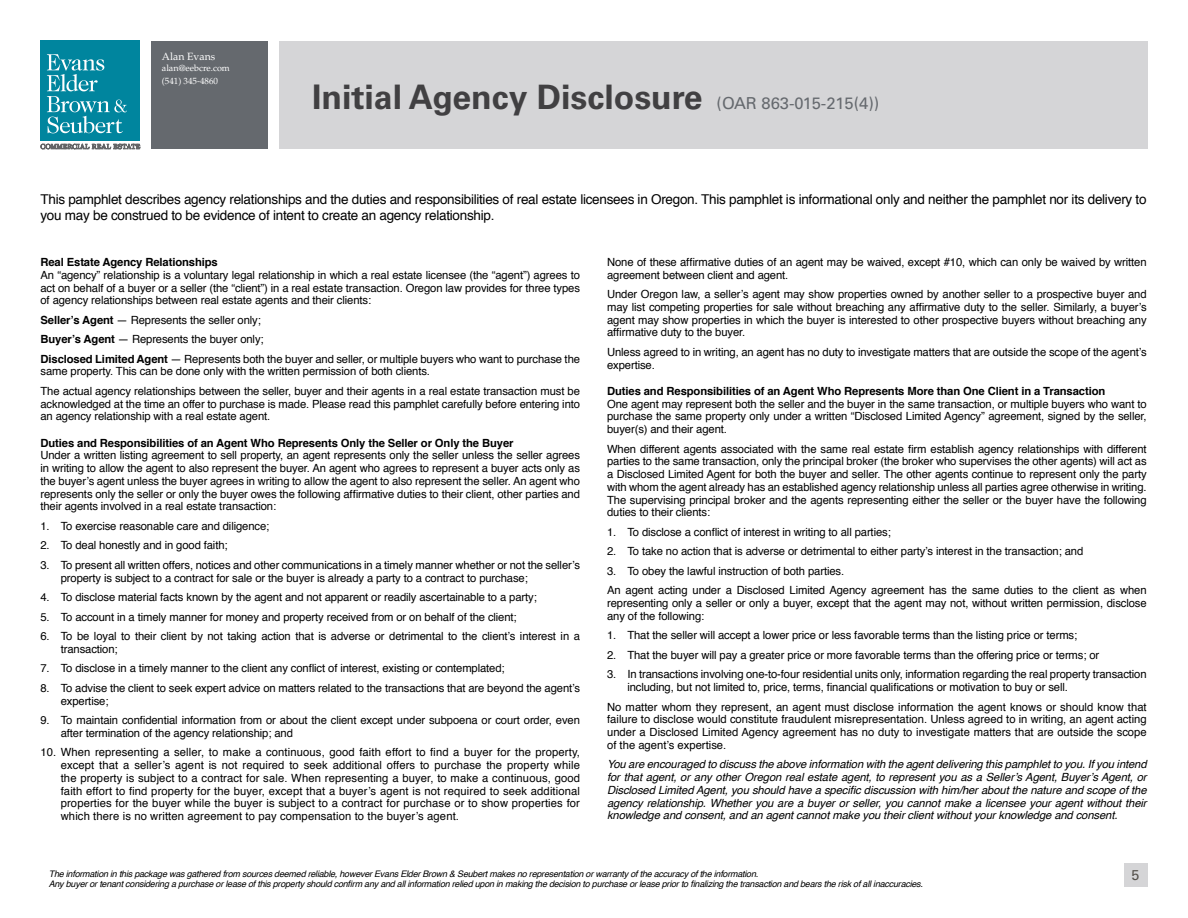
<style>
.page{position:relative;width:1188px;height:918px;background:#fff}
.page>*{position:absolute;margin:0;border:0;box-sizing:border-box;transform-origin:0 0}
.t1{font:700 33.75px "Univers";color:#414042}
.t2{font:14.25px "Univers";color:#54504a}
.t3{font:13.5px/16.5px "Helvetica";letter-spacing:-.02em;color:#000}
.t4{font:11.25px/12.8px "Helvetica";letter-spacing:-.01em;color:#000}
.t5{font:italic 11.25px/12.8px "Helvetica";letter-spacing:-.01em;color:#000;text-align:justify}
.t6{font:700 11.25px "Helvetica";letter-spacing:-.01em;color:#000}
.t7{font:10.5px "Palatino";color:#fff}
.t8{font:italic 9px "Helvetica";letter-spacing:-.025em;color:#000}
.t9{font:9px/13.5px "Palatino";color:#fff}
.s1{font-weight:400;font-size:16.5px;color:#65696e}
.s2{font-weight:700}
</style>
<div class="page">
<div style="left:151px;top:41px;width:117px;height:108px;background:#65696e"></div>
<div style="left:279px;top:41px;width:869px;height:108px;background:#d5d5d7"></div>
<div style="left:1124px;top:864px;width:24px;height:23px;background:#d5d5d7"></div>
<div style="left:40px;top:40px;width:100px;height:101px;background:#00859e"></div>
<svg style="left:47px;top:54px;width:80px;height:79px"></svg>
<svg style="left:40px;top:143px;width:100px;height:7px"></svg>
<p class="t7" style="left:162px;top:50px;width:55px">Alan Evans</p>
<p class="t9" style="left:162px;top:61px;width:69px">alan@eebcre.com (541) 345-4860</p>
<h1 class="t1" style="left:312px;top:77px;width:569px">Initial Agency Disclosure <span class="s1">(OAR 863-015-215(4))</span></h1>
<p class="t3" style="left:40px;top:191px;width:1108px">This pamphlet describes agency relationships and the duties and responsibilities of real estate licensees in Oregon. This pamphlet is informational only and neither the pamphlet nor its delivery to you may be construed to be evidence of intent to create an agency relationship.</p>
<p class="t6" style="left:40px;top:253px;width:179px">Real Estate Agency Relationships</p>
<p class="t4" style="left:40px;top:269px;width:541px;text-align:justify">An “agency” relationship is a voluntary legal relationship in which a real estate licensee (the “agent”) agrees to act on behalf of a buyer or a seller (the “client”) in a real estate transaction. Oregon law provides for three types of agency relationships between real estate agents and their clients:</p>
<p class="t4" style="left:40px;top:310px;width:541px;line-height:19.5px"><span class="s2">Seller’s Agent</span> — Represents the seller only;<br><span class="s2">Buyer’s Agent</span> — Represents the buyer only;<br><span class="s2">Disclosed Limited Agent</span> — Represents both the buyer and seller, or multiple buyers who want to purchase the</p>
<p class="t4" style="left:40px;top:362px;width:541px;line-height:19.5px">same property. This can be done only with the written permission of both clients.<br>The actual agency relationships between the seller, buyer and their agents in a real estate transaction must be</p>
<p class="t4" style="left:40px;top:398px;width:541px">acknowledged at the time an offer to purchase is made. Please read this pamphlet carefully before entering into an agency relationship with a real estate agent.</p>
<p class="t6" style="left:40px;top:434px;width:475px">Duties and Responsibilities of an Agent Who Represents Only the Seller or Only the Buyer</p>
<p class="t4" style="left:40px;top:449px;width:541px;text-align:justify">Under a written listing agreement to sell property, an agent represents only the seller unless the seller agrees in writing to allow the agent to also represent the buyer. An agent who agrees to represent a buyer acts only as the buyer’s agent unless the buyer agrees in writing to allow the agent to also represent the seller. An agent who represents only the seller or only the buyer owes the following affirmative duties to their client, other parties and their agents involved in a real estate transaction:</p>
<p class="t4" style="left:40px;top:520px;width:230px">1. To exercise reasonable care and diligence;</p>
<p class="t4" style="left:40px;top:539px;width:189px">2. To deal honestly and in good faith;</p>
<p class="t4" style="left:61px;top:559px;width:521px;text-indent:-20px">3. To present all written offers, notices and other communications in a timely manner whether or not the seller’s property is subject to a contract for sale or the buyer is already a party to a contract to purchase;</p>
<p class="t4" style="left:40px;top:591px;width:498px">4. To disclose material facts known by the agent and not apparent or readily ascertainable to a party;</p>
<p class="t4" style="left:40px;top:611px;width:478px">5. To account in a timely manner for money and property received from or on behalf of the client;</p>
<p class="t4" style="left:61px;top:630px;width:521px;text-indent:-20px">6. To be loyal to their client by not taking action that is adverse or detrimental to the client’s interest in a transaction;</p>
<p class="t4" style="left:40px;top:662px;width:466px">7. To disclose in a timely manner to the client any conflict of interest, existing or contemplated;</p>
<p class="t4" style="left:61px;top:682px;width:521px;text-indent:-20px">8. To advise the client to seek expert advice on matters related to the transactions that are beyond the agent’s expertise;</p>
<p class="t4" style="left:61px;top:714px;width:521px;text-indent:-20px">9. To maintain confidential information from or about the client except under subpoena or court order, even after termination of the agency relationship; and</p>
<p class="t4" style="left:61px;top:746px;width:521px;text-align:justify;text-indent:-20px">10. When representing a seller, to make a continuous, good faith effort to find a buyer for the property, except that a seller’s agent is not required to seek additional offers to purchase the property while the property is subject to a contract for sale. When representing a buyer, to make a continuous, good faith effort to find property for the buyer, except that a buyer’s agent is not required to seek additional properties for the buyer while the buyer is subject to a contract for purchase or to show properties for which there is no written agreement to pay compensation to the buyer’s agent.</p>
<p class="t4" style="left:607px;top:256px;width:541px">None of these affirmative duties of an agent may be waived, except #10, which can only be waived by written agreement between client and agent.</p>
<p class="t4" style="left:607px;top:288px;width:541px;text-align:justify">Under Oregon law, a seller’s agent may show properties owned by another seller to a prospective buyer and may list competing properties for sale without breaching any affirmative duty to the seller. Similarly, a buyer’s agent may show properties in which the buyer is interested to other prospective buyers without breaching any affirmative duty to the buyer.</p>
<p class="t4" style="left:607px;top:346px;width:541px">Unless agreed to in writing, an agent has no duty to investigate matters that are outside the scope of the agent’s expertise.</p>
<p class="t6" style="left:607px;top:382px;width:500px">Duties and Responsibilities of an Agent Who Represents More than One Client in a Transaction</p>
<p class="t4" style="left:607px;top:398px;width:541px;text-align:justify">One agent may represent both the seller and the buyer in the same transaction, or multiple buyers who want to purchase the same property only under a written “Disclosed Limited Agency” agreement, signed by the seller, buyer(s) and their agent.</p>
<p class="t4" style="left:607px;top:443px;width:541px;text-align:justify">When different agents associated with the same real estate firm establish agency relationships with different parties to the same transaction, only the principal broker (the broker who supervises the other agents) will act as a Disclosed Limited Agent for both the buyer and seller. The other agents continue to represent only the party with whom the agent already has an established agency relationship unless all parties agree otherwise in writing.<br>The supervising principal broker and the agents representing either the seller or the buyer have the following duties to their clients:</p>
<p class="t4" style="left:607px;top:526px;width:285px">1. To disclose a conflict of interest in writing to all parties;</p>
<p class="t4" style="left:607px;top:545px;width:478px">2. To take no action that is adverse or detrimental to either party’s interest in the transaction; and</p>
<p class="t4" style="left:607px;top:561px;width:541px;line-height:19.5px">3. To obey the lawful instruction of both parties.<br>An agent acting under a Disclosed Limited Agency agreement has the same duties to the client as when</p>
<p class="t4" style="left:607px;top:597px;width:541px">representing only a seller or only a buyer, except that the agent may not, without written permission, disclose any of the following:</p>
<p class="t4" style="left:607px;top:629px;width:472px">1. That the seller will accept a lower price or less favorable terms than the listing price or terms;</p>
<p class="t4" style="left:607px;top:649px;width:494px">2. That the buyer will pay a greater price or more favorable terms than the offering price or terms; or</p>
<p class="t4" style="left:627px;top:668px;width:521px;text-indent:-20px">3. In transactions involving one-to-four residential units only, information regarding the real property transaction including, but not limited to, price, terms, financial qualifications or motivation to buy or sell.</p>
<p class="t4" style="left:607px;top:701px;width:541px;text-align:justify">No matter whom they represent, an agent must disclose information the agent knows or should know that failure to disclose would constitute fraudulent misrepresentation. Unless agreed to in writing, an agent acting under a Disclosed Limited Agency agreement has no duty to investigate matters that are outside the scope of the agent’s expertise.</p>
<p class="t5" style="left:607px;top:758px;width:541px">You are encouraged to discuss the above information with the agent delivering this pamphlet to you. If you intend for that agent, or any other Oregon real estate agent, to represent you as a Seller’s Agent, Buyer’s Agent, or Disclosed Limited Agent, you should have a specific discussion with him/her about the nature and scope of the agency relationship. Whether you are a buyer or seller, you cannot make a licensee your agent without their knowledge and consent, and an agent cannot make you their client without your knowledge and consent.</p>
<p class="t8" style="left:49px;top:867px;width:711px">The information in this package was gathered from sources deemed reliable, however Evans Elder Brown &amp; Seubert makes no representation or warranty of the accuracy of the information.</p>
<p class="t2" style="left:1132px;top:867px;width:9px">5</p>
<p class="t8" style="left:49px;top:877px;width:876px">Any buyer or tenant considering a purchase or lease of this property should confirm any and all information relied upon in making the decision to purchase or lease prior to finalizing the transaction and bears the risk of all inaccuracies.</p>
</div>
